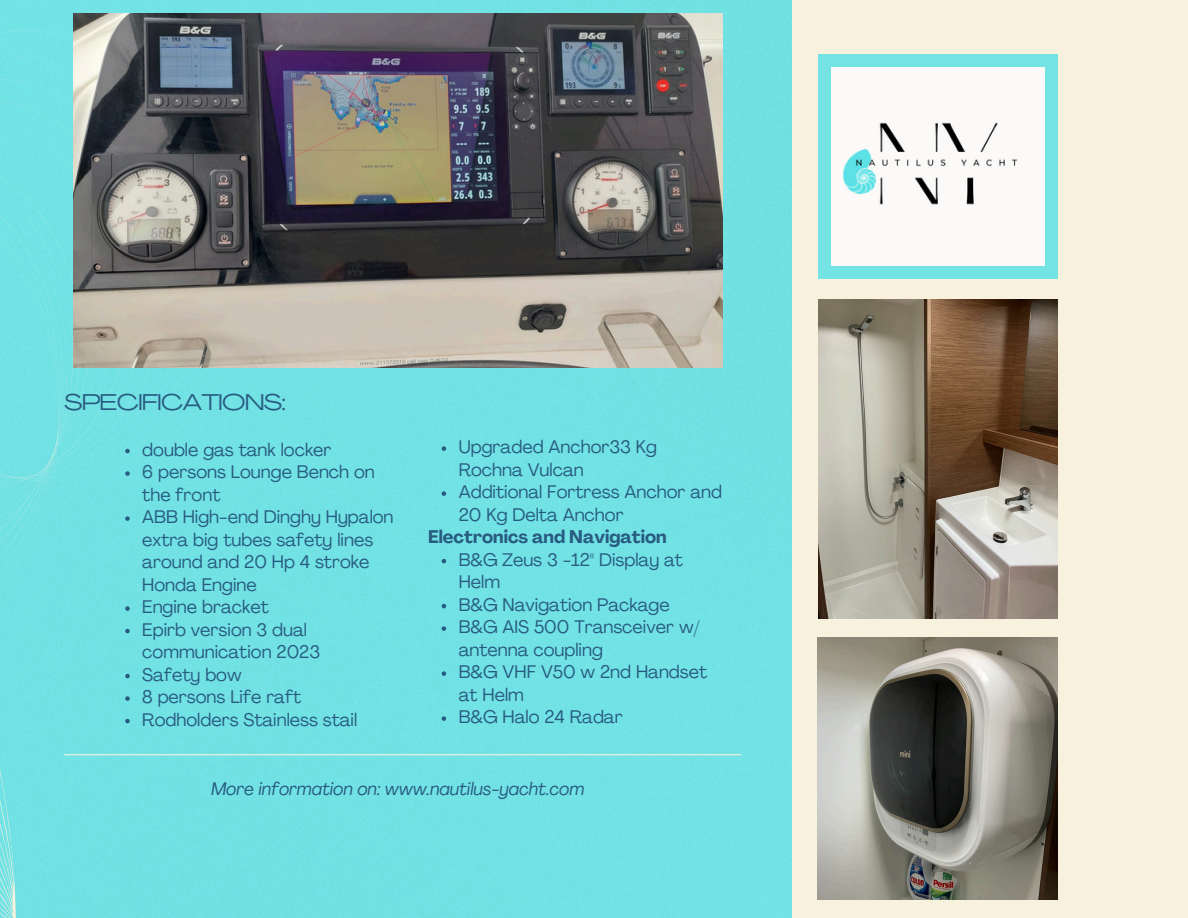
<style>
.page{position:relative;width:1188px;height:918px;background:#fff}
.page>*{position:absolute;margin:0;border:0;box-sizing:border-box;transform-origin:0 0}
.t1{font:22.5px "Agrandir Grand";letter-spacing:-.02em;color:#285b80}
.t2{font:18px/22.5px "Agrandir";color:#285b80}
.t3{font:italic 18px "Agrandir";color:#285b80}
.t4{font:700 18px "Agrandir";color:#285b80}
</style>
<div class="page">
<div style="left:126px;top:0;width:666px;height:918px;background:#71e2e4"></div>
<div style="left:792px;top:0;width:396px;height:918px;background:#f7f1de"></div>
<div style="left:818px;top:54px;width:239px;height:225px;background:#73e3e4"></div>
<div style="left:0;top:0;width:420px;height:776px;background:#72e2e4"></div>
<hr style="left:64px;top:754px;width:677px;height:1px;background:#f7f1de">
<div style="left:831px;top:68px;width:214px;height:198px;background:#fbfaf9"></div>
<div style="left:0;top:116px;width:126px;height:802px;background:#72e2e4"></div>
<img style="left:818px;top:299px;width:240px;height:320px">
<img style="left:818px;top:637px;width:239px;height:262px">
<img style="left:74px;top:13px;width:649px;height:355px">
<svg style="left:442px;top:446px;width:4px;height:5px"></svg>
<svg style="left:442px;top:491px;width:4px;height:5px"></svg>
<svg style="left:442px;top:559px;width:4px;height:4px"></svg>
<svg style="left:442px;top:604px;width:4px;height:4px"></svg>
<svg style="left:442px;top:626px;width:4px;height:5px"></svg>
<svg style="left:442px;top:671px;width:4px;height:5px"></svg>
<svg style="left:442px;top:716px;width:4px;height:5px"></svg>
<svg style="left:125px;top:449px;width:5px;height:4px"></svg>
<svg style="left:125px;top:471px;width:5px;height:5px"></svg>
<svg style="left:125px;top:516px;width:5px;height:5px"></svg>
<svg style="left:125px;top:606px;width:5px;height:5px"></svg>
<svg style="left:125px;top:629px;width:5px;height:4px"></svg>
<svg style="left:125px;top:674px;width:5px;height:4px"></svg>
<svg style="left:125px;top:696px;width:5px;height:5px"></svg>
<svg style="left:125px;top:719px;width:5px;height:4px"></svg>
<p class="t1" style="left:64px;top:393px;width:223px">SPECIFICATIONS:</p>
<p class="t2" style="left:142px;top:440px;width:191px">double gas tank locker</p>
<p class="t2" style="left:142px;top:462px;width:234px">6 persons Lounge Bench on the front</p>
<p class="t2" style="left:142px;top:507px;width:253px">ABB High-end Dinghy Hypalon extra big tubes safety lines around and 20 Hp 4 stroke<br>Honda Engine</p>
<p class="t2" style="left:142px;top:597px;width:128px">Engine bracket</p>
<p class="t2" style="left:142px;top:620px;width:179px">Epirb version 3 dual communication 2023</p>
<p class="t2" style="left:142px;top:665px;width:101px">Safety bow</p>
<p class="t2" style="left:142px;top:687px;width:160px">8 persons Life raft</p>
<p class="t2" style="left:142px;top:710px;width:216px">Rodholders Stainless stail</p>
<p class="t2" style="left:459px;top:437px;width:200px">Upgraded Anchor33 Kg<br>Rochna Vulcan</p>
<p class="t2" style="left:459px;top:482px;width:265px">Additional Fortress Anchor and<br>20 Kg Delta Anchor</p>
<p class="t4" style="left:428px;top:530px;width:240px">Electronics and Navigation</p>
<p class="t2" style="left:459px;top:550px;width:226px">B&amp;G Zeus 3 -12" Display at<br>Helm</p>
<h2 class="t2" style="left:459px;top:595px;width:213px">B&amp;G Navigation Package</h2>
<p class="t2" style="left:459px;top:617px;width:243px">B&amp;G AIS 500 Transceiver w/ antenna coupling</p>
<p class="t2" style="left:459px;top:662px;width:250px">B&amp;G VHF V50 w 2nd Handset at Helm</p>
<p class="t2" style="left:459px;top:707px;width:165px">B&amp;G Halo 24 Radar</p>
<h1 class="t3" style="left:211px;top:781px;width:375px">More information on: www.nautilus-yacht.com</h1>
</div>
